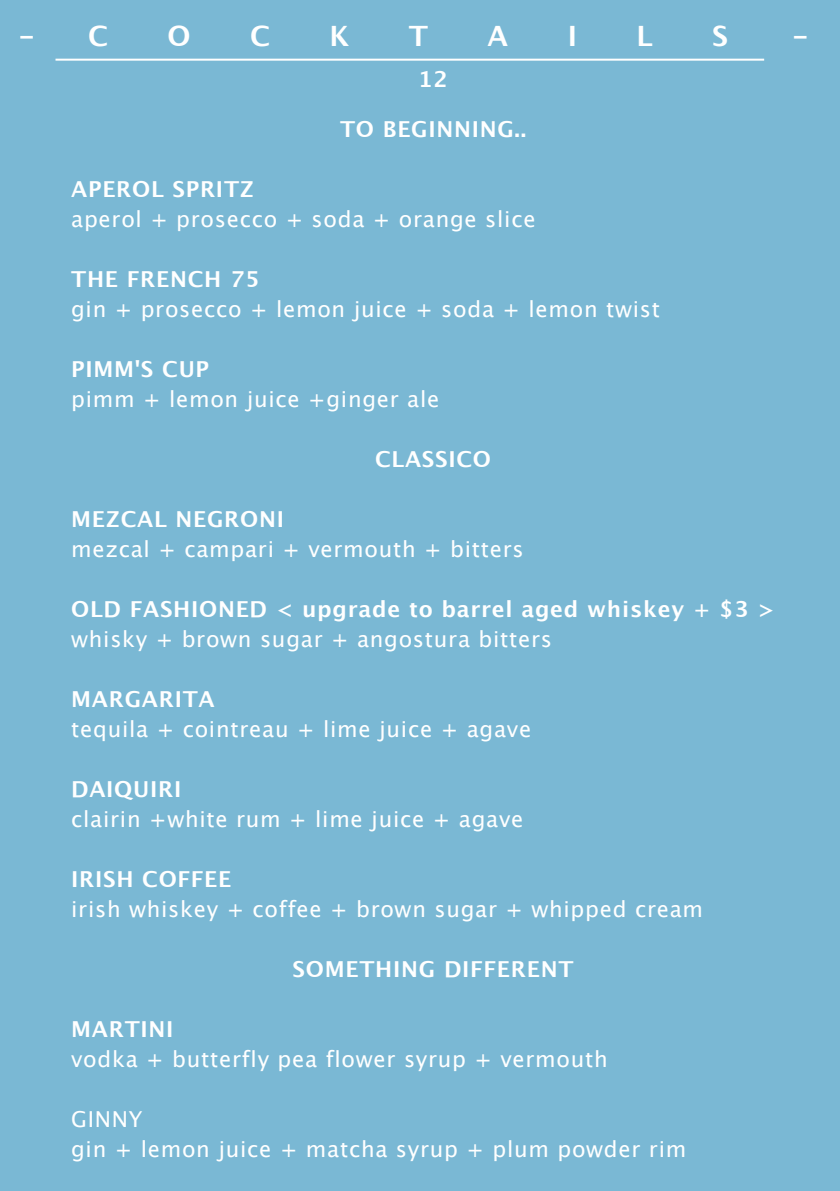
<style>
.page{position:relative;width:840px;height:1191px;background:#7ab8d4}
.page>*{position:absolute;margin:0;border:0;box-sizing:border-box;transform-origin:0 0}
.t1{font:700 28px "Lucida Grande";color:#fff}
.t2{font:22px/30px "Lucida Grande";letter-spacing:.035em;color:#fff}
.t3{font:700 22px "Lucida Grande";letter-spacing:.035em;color:#fff}
</style>
<div class="page">
<hr style="left:56px;top:59px;width:708px;height:2px;background:#fff">
<p class="t1" style="left:18px;top:24px;width:92px">- C</p>
<p class="t1" style="left:168px;top:24px;width:25px">O</p>
<p class="t1" style="left:250px;top:24px;width:21px">C</p>
<p class="t1" style="left:329px;top:24px;width:21px">K</p>
<p class="t1" style="left:409px;top:24px;width:21px">T</p>
<p class="t1" style="left:488px;top:24px;width:22px">A</p>
<p class="t1" style="left:568px;top:24px;width:11px">I</p>
<p class="t1" style="left:636px;top:24px;width:18px">L</p>
<p class="t1" style="left:712px;top:24px;width:17px">S</p>
<p class="t1" style="left:792px;top:24px;width:19px">-</p>
<p class="t3" style="left:418px;top:70px;width:31px">12</p>
<p class="t3" style="left:340px;top:120px;width:188px">TO BEGINNING..</p>
<p class="t3" style="left:71px;top:180px;width:184px">APEROL SPRITZ</p>
<p class="t2" style="left:71px;top:206px;width:466px">aperol + prosecco + soda + orange slice</p>
<p class="t3" style="left:71px;top:270px;width:190px">THE FRENCH 75</p>
<p class="t2" style="left:71px;top:296px;width:590px">gin + prosecco + lemon juice + soda + lemon twist</p>
<p class="t3" style="left:71px;top:360px;width:139px">PIMM'S CUP</p>
<p class="t2" style="left:71px;top:386px;width:370px">pimm + lemon juice +ginger ale</p>
<p class="t3" style="left:375px;top:450px;width:118px">CLASSICO</p>
<p class="t3" style="left:71px;top:510px;width:214px">MEZCAL NEGRONI</p>
<p class="t2" style="left:71px;top:536px;width:454px">mezcal + campari + vermouth + bitters</p>
<p class="t3" style="left:71px;top:600px;width:706px">OLD FASHIONED &lt; upgrade to barrel aged whiskey + $3 &gt;</p>
<p class="t2" style="left:71px;top:626px;width:482px">whisky + brown sugar + angostura bitters</p>
<p class="t3" style="left:71px;top:690px;width:145px">MARGARITA</p>
<p class="t2" style="left:71px;top:716px;width:462px">tequila + cointreau + lime juice + agave</p>
<p class="t3" style="left:71px;top:780px;width:112px">DAIQUIRI</p>
<p class="t2" style="left:71px;top:806px;width:454px">clairin +white rum + lime juice + agave</p>
<p class="t3" style="left:71px;top:870px;width:162px">IRISH COFFEE</p>
<p class="t2" style="left:71px;top:896px;width:633px">irish whiskey + coffee + brown sugar + whipped cream</p>
<p class="t3" style="left:293px;top:960px;width:282px">SOMETHING DIFFERENT</p>
<p class="t3" style="left:71px;top:1020px;width:104px">MARTINI</p>
<p class="t2" style="left:71px;top:1046px;width:538px">vodka + butterfly pea flower syrup + vermouth</p>
<p class="t2" style="left:71px;top:1106px;width:617px">GINNY<br>gin + lemon juice + matcha syrup + plum powder rim</p>
</div>
